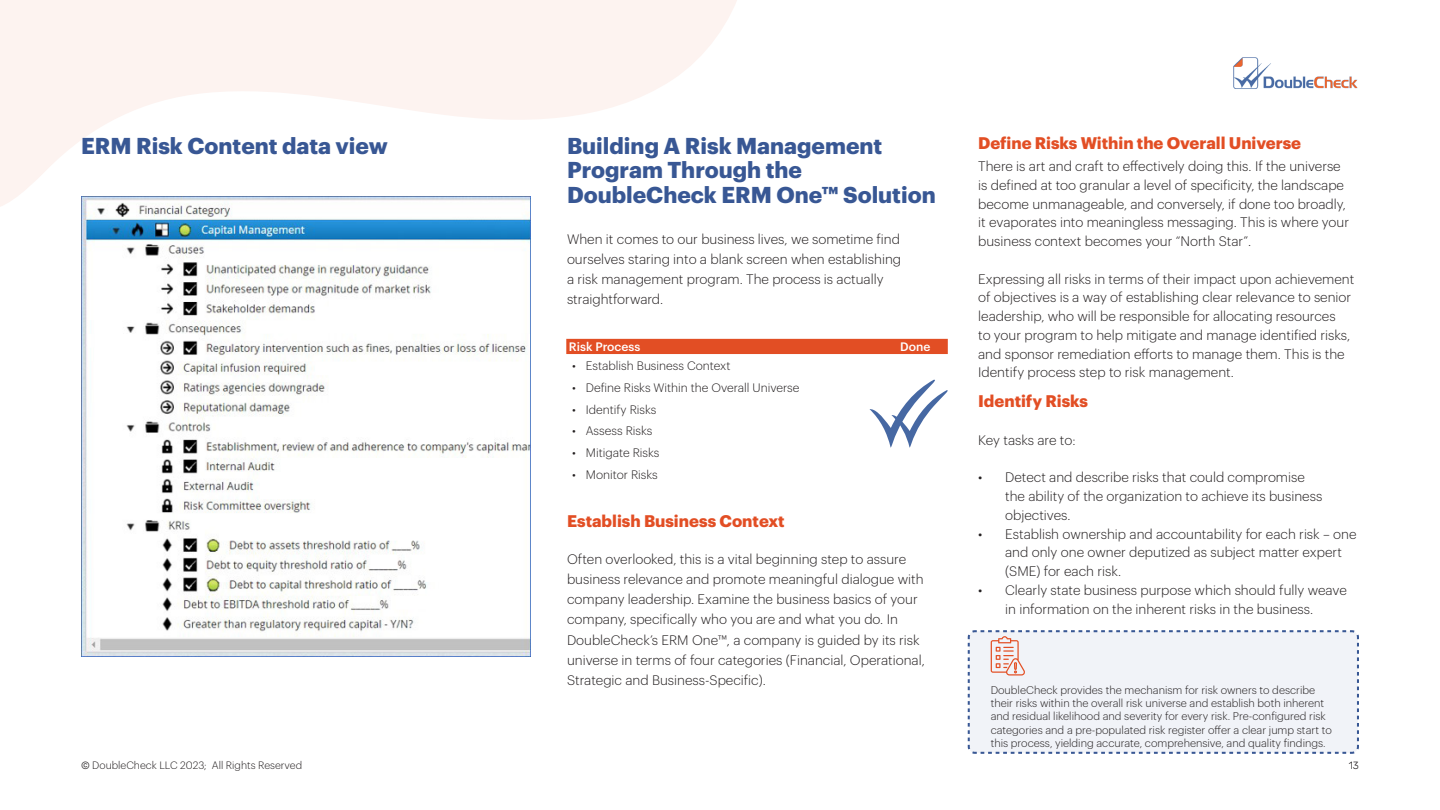
<style>
.page{position:relative;width:1440px;height:810px;background:#fff}
.page>*{position:absolute;margin:0;border:0;box-sizing:border-box;transform-origin:0 0}
.t1{font:700 22.5px/24.8px "Graphik";color:#385794}
.t2{font:700 16.5px "Graphik";color:#e24e24}
.t3{font:300 13.5px/18.8px "Graphik";color:#231f20}
.t4{font:300 12px "Graphik";color:#231f20}
.t5{font:500 12px "Graphik";color:#fff}
.t6{font:300 10.95px/13.1px "Graphik";color:#231f20}
.t7{font:300 10.5px "Graphik";color:#231f20}
.t8{font:300 10.5px "Rubik";color:#231f20}
.s1{font-family:"Rubik"}
</style>
<div class="page">
<div style="left:967px;top:630px;width:392px;height:124px;background:#f1f3f8"></div>
<svg style="left:979px;top:630px;width:367px;height:46px"></svg>
<svg style="left:0;top:0;width:737px;height:207px;fill:#fdf3f0"></svg>
<img style="left:1233px;top:57px;width:125px;height:32px">
<div style="left:566px;top:339px;width:382px;height:15px;background:#e24e24"></div>
<svg style="left:870px;top:380px;width:78px;height:68px"></svg>
<img style="left:81px;top:196px;width:450px;height:460px">
<p class="t1" style="left:81px;top:131px;width:308px">ERM Risk Content data view</p>
<p class="t1" style="left:567px;top:131px;width:370px">Building A Risk Management<br>Program Through the<br>DoubleCheck ERM One™ Solution</p>
<p class="t3" style="left:567px;top:228px;width:336px;line-height:20.2px">When it comes to our business lives, we sometime find ourselves staring into a blank screen when establishing a risk management program. The process is actually straightforward.</p>
<p class="t5" style="left:569px;top:338px;width:73px">Risk Process</p>
<p class="t5" style="left:900px;top:338px;width:32px">Done</p>
<p class="t4" style="left:572px;top:357px;width:160px">• Establish Business Context</p>
<p class="t4" style="left:572px;top:379px;width:229px">• Define Risks Within the Overall Universe</p>
<p class="t4" style="left:572px;top:400px;width:86px">• Identify Risks</p>
<p class="t4" style="left:572px;top:422px;width:82px">• Assess Risks</p>
<p class="t4" style="left:572px;top:444px;width:89px">• Mitigate Risks</p>
<p class="t4" style="left:572px;top:466px;width:87px">• Monitor Risks</p>
<p class="t2" style="left:567px;top:508px;width:219px">Establish Business Context</p>
<p class="t3" style="left:567px;top:547px;width:359px;line-height:20.2px">Often overlooked, this is a vital beginning step to assure business relevance and promote meaningful dialogue with company leadership. Examine the business basics of your company, specifically who you are and what you do. In DoubleCheck’s ERM One™, a company is guided by its risk universe in terms of four categories (Financial, Operational, Strategic and Business-Specific).</p>
<p class="t2" style="left:978px;top:130px;width:324px">Define Risks Within the Overall Universe</p>
<p class="t3" style="left:978px;top:156px;width:372px">There is art and craft to effectively doing this. If the universe is defined at too granular a level of specificity, the landscape become unmanageable, and conversely, if done too broadly, it evaporates into meaningless messaging. This is where your business context becomes your “North Star”.</p>
<p class="t3" style="left:978px;top:268px;width:378px">Expressing all risks in terms of their impact upon achievement of objectives is a way of establishing clear relevance to senior leadership, who will be responsible for allocating resources<br>to your program to help mitigate and manage identified risks, and sponsor remediation efforts to manage them. This is the Identify process step to risk management.</p>
<p class="t2" style="left:978px;top:389px;width:111px">Identify Risks</p>
<p class="t3" style="left:978px;top:430px;width:99px">Key tasks are to:</p>
<p class="t3" style="left:1005px;top:467px;width:319px;text-indent:-27px">• Detect and describe risks that could compromise the ability of the organization to achieve its business objectives.</p>
<p class="t3" style="left:1005px;top:523px;width:353px;text-indent:-27px">• Establish ownership and accountability for each risk – one and only one owner deputized as subject matter expert (SME) for each risk.</p>
<p class="t3" style="left:978px;top:580px;width:370px;text-align:center">• Clearly state business purpose which should fully weave in information on the inherent risks in the business.</p>
<p class="t6" style="left:991px;top:683px;width:343px">DoubleCheck provides the mechanism for risk owners to describe their risks within the overall risk universe and establish both inherent and residual likelihood and severity for every risk. Pre-configured risk categories and a pre-populated risk register offer a clear jump start to this process, yielding accurate, comprehensive, and quality findings.</p>
<p class="t7" style="left:81px;top:757px;width:223px"><span class="s1">©</span> DoubleCheck LLC 2023; All Rights Reserved</p>
<p class="t8" style="left:1349px;top:759px;width:12px">13</p>
</div>
